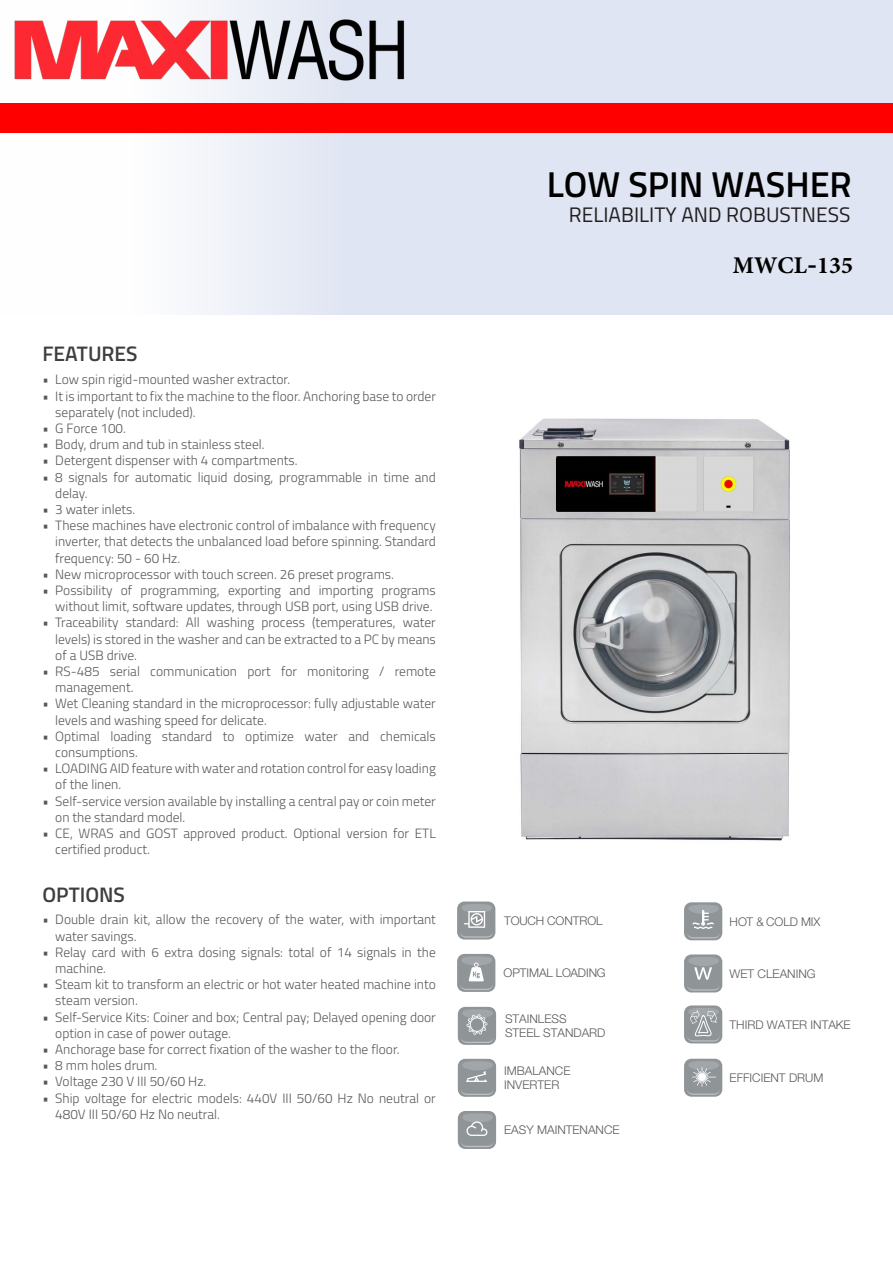
<style>
.page{position:relative;width:893px;height:1263px;background:#fff}
.page>*{position:absolute;margin:0;border:0;box-sizing:border-box;transform-origin:0 0}
.t1{font:600 36px "Titillium";color:#000}
.t2{font:700 24px "Minion Pro";color:#000}
.t3{font:21px "Titillium";color:#231f20}
.t4{font:600 21px "Titillium";color:#3e3e3f}
.t5{font:300 13.5px/16.2px "Titillium";color:#57585a}
.t6{font:300 12px/14.4px "Helvetica Neue LT Std";color:#57585a}
.s1{font-family:"Titillium";font-weight:600}
</style>
<div class="page">
<div style="left:0;top:0;width:893px;height:314px;background:linear-gradient(to right,#f9f7f9,#d6dced)"></div>
<svg style="left:458px;top:1111px;width:38px;height:38px"></svg>
<svg style="left:457px;top:954px;width:38px;height:38px"></svg>
<svg style="left:458px;top:1059px;width:38px;height:38px"></svg>
<svg style="left:458px;top:1007px;width:38px;height:38px"></svg>
<svg style="left:457px;top:901px;width:38px;height:38px"></svg>
<svg style="left:684px;top:954px;width:38px;height:38px"></svg>
<svg style="left:684px;top:1059px;width:38px;height:38px"></svg>
<svg style="left:684px;top:1005px;width:38px;height:38px"></svg>
<svg style="left:684px;top:902px;width:38px;height:38px"></svg>
<img style="left:519px;top:418px;width:271px;height:423px">
<div style="left:1px;top:104px;width:892px;height:28px;background:#f00"></div>
<img style="left:2px;top:9px;width:414px;height:101px">
<p class="t4" style="left:43px;top:338px;width:97px">FEATURES</p>
<p class="t5" style="left:43px;top:371px;width:249px">• Low spin rigid-mounted washer extractor.</p>
<p class="t5" style="left:55px;top:387px;width:382px;text-indent:-13px">• It is important to fix the machine to the floor. Anchoring base to order separately (not included).</p>
<p class="t5" style="left:43px;top:419px;width:85px">• G Force 100.</p>
<p class="t5" style="left:43px;top:436px;width:224px">• Body, drum and tub in stainless steel.</p>
<p class="t5" style="left:43px;top:452px;width:257px">• Detergent dispenser with 4 compartments.</p>
<p class="t5" style="left:55px;top:468px;width:382px;text-indent:-13px">• 8 signals for automatic liquid dosing, programmable in time and delay.</p>
<p class="t5" style="left:43px;top:500px;width:94px">• 3 water inlets.</p>
<p class="t5" style="left:55px;top:517px;width:382px;text-align:justify;text-indent:-13px">• These machines have electronic control of imbalance with frequency inverter, that detects the unbalanced load before spinning. Standard frequency: 50 - 60 Hz.</p>
<p class="t5" style="left:43px;top:565px;width:353px">• New microprocessor with touch screen. 26 preset programs.</p>
<p class="t5" style="left:43px;top:581px;width:395px;text-align:right">• Possibility of programming, exporting and importing programs without limit, software updates, through USB port, using USB drive.</p>
<p class="t5" style="left:55px;top:614px;width:382px;text-align:justify;text-indent:-13px">• Traceability standard: All washing process (temperatures, water levels) is stored in the washer and can be extracted to a PC by means of a USB drive.</p>
<p class="t5" style="left:55px;top:662px;width:382px;text-indent:-13px">• RS-485 serial communication port for monitoring / remote management.</p>
<p class="t5" style="left:55px;top:695px;width:382px;text-indent:-13px">• Wet Cleaning standard in the microprocessor: fully adjustable water levels and washing speed for delicate.</p>
<p class="t5" style="left:55px;top:727px;width:382px;text-indent:-13px">• Optimal loading standard to optimize water and chemicals consumptions.</p>
<p class="t5" style="left:55px;top:760px;width:382px;text-indent:-13px">• LOADING AID feature with water and rotation control for easy loading of the linen.</p>
<p class="t5" style="left:55px;top:792px;width:382px;text-indent:-13px">• Self-service version available by installing a central pay or coin meter on the standard model.</p>
<p class="t5" style="left:55px;top:824px;width:382px;text-indent:-13px">• CE, WRAS and GOST approved product. Optional version for ETL certified product.</p>
<p class="t4" style="left:43px;top:878px;width:84px">OPTIONS</p>
<p class="t5" style="left:55px;top:911px;width:382px;text-indent:-13px">• Double drain kit, allow the recovery of the water, with important water savings.</p>
<p class="t5" style="left:55px;top:943px;width:382px;text-indent:-13px">• Relay card with 6 extra dosing signals: total of 14 signals in the machine.</p>
<p class="t5" style="left:55px;top:976px;width:382px;text-indent:-13px">• Steam kit to transform an electric or hot water heated machine into steam version.</p>
<p class="t5" style="left:55px;top:1008px;width:382px;text-indent:-13px">• Self-Service Kits: Coiner and box; Central pay; Delayed opening door option in case of power outage.</p>
<p class="t5" style="left:43px;top:1040px;width:359px">• Anchorage base for correct fixation of the washer to the floor.</p>
<p class="t5" style="left:43px;top:1057px;width:116px">• 8 mm holes drum.</p>
<p class="t5" style="left:43px;top:1073px;width:165px">• Voltage 230 V III 50/60 Hz.</p>
<p class="t5" style="left:55px;top:1089px;width:382px;text-indent:-13px">• Ship voltage for electric models: 440V III 50/60 Hz No neutral or<br>480V III 50/60 Hz No neutral.</p>
<p class="t1" style="left:547px;top:157px;width:306px">LOW SPIN WASHER</p>
<p class="t3" style="left:569px;top:200px;width:283px">RELIABILITY AND ROBUSTNESS</p>
<p class="t2" style="left:733px;top:248px;width:122px">MWCL<span class="s1">-</span>135</p>
<p class="t6" style="left:504px;top:913px;width:100px">TOUCH CONTROL</p>
<p class="t6" style="left:503px;top:965px;width:104px">OPTIMAL LOADING</p>
<p class="t6" style="left:505px;top:1011px;width:102px">STAINLESS<br>STEEL STANDARD</p>
<p class="t6" style="left:504px;top:1063px;width:68px">IMBALANCE<br>INVERTER</p>
<p class="t6" style="left:504px;top:1122px;width:117px">EASY MAINTENANCE</p>
<p class="t6" style="left:730px;top:914px;width:92px">HOT &amp; COLD MIX</p>
<p class="t6" style="left:730px;top:966px;width:87px">WET CLEANING</p>
<p class="t6" style="left:730px;top:1017px;width:123px">THIRD WATER INTAKE</p>
<p class="t6" style="left:730px;top:1070px;width:95px">EFFICIENT DRUM</p>
</div>
